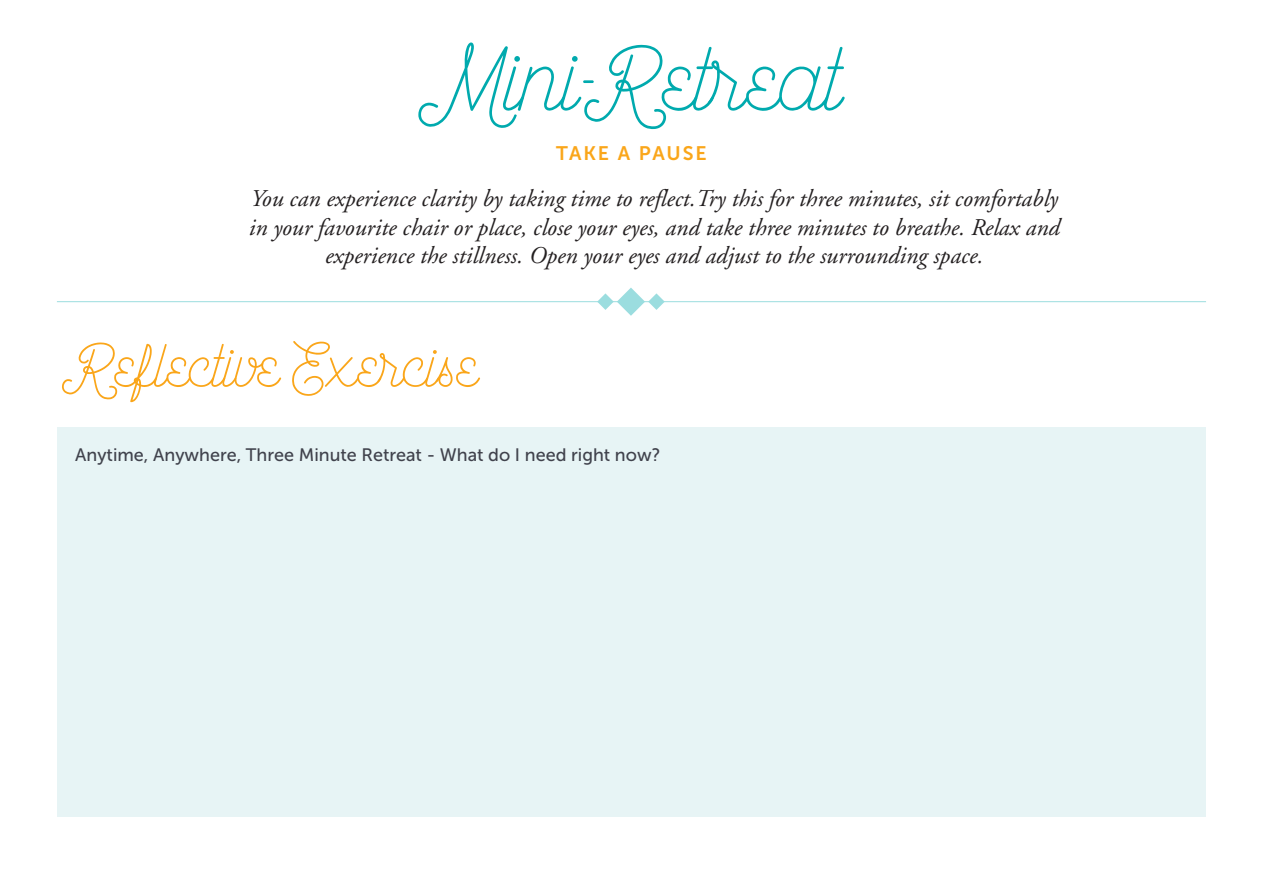
<style>
.page{position:relative;width:1263px;height:893px;background:#fff}
.page>*{position:absolute;margin:0;border:0;box-sizing:border-box;transform-origin:0 0}
.t1{font:89.85px "The Wahhabi Script";color:#00aaae}
.t2{font:60.6px "The Wahhabi Script";color:#faa61a}
.t3{font:italic 24px/28.5px "Adobe Garamond";color:#231f20;text-align:center}
.t4{font:19.5px "Museo Sans 700";letter-spacing:.1em;color:#faa61a}
.t5{font:18px "Museo Sans 500";color:#40424c}
</style>
<div class="page">
<div style="left:58px;top:427px;width:1148px;height:389px;background:#e7f4f5"></div>
<hr style="left:57px;top:301px;width:1149px;height:1px;background:#9bdddf">
<svg style="left:597px;top:288px;width:68px;height:28px"></svg>
<h1 class="t1" style="left:439px;top:28px;width:405px">Mini-Retreat</h1>
<p class="t4" style="left:556px;top:143px;width:152px">TAKE A PAUSE</p>
<p class="t3" style="left:249px;top:185px;width:812px">You can experience clarity by taking time to reflect.Try this for three minutes, sit comfortably in your favourite chair or place, close your eyes, and take three minutes to breathe. Relax and experience the stillness. Open your eyes and adjust to the surrounding space.</p>
<h2 class="t2" style="left:71px;top:331px;width:409px">Reflective Exercise</h2>
<p class="t5" style="left:75px;top:445px;width:587px">Anytime, Anywhere, Three Minute Retreat - What do I need right now?</p>
</div>
